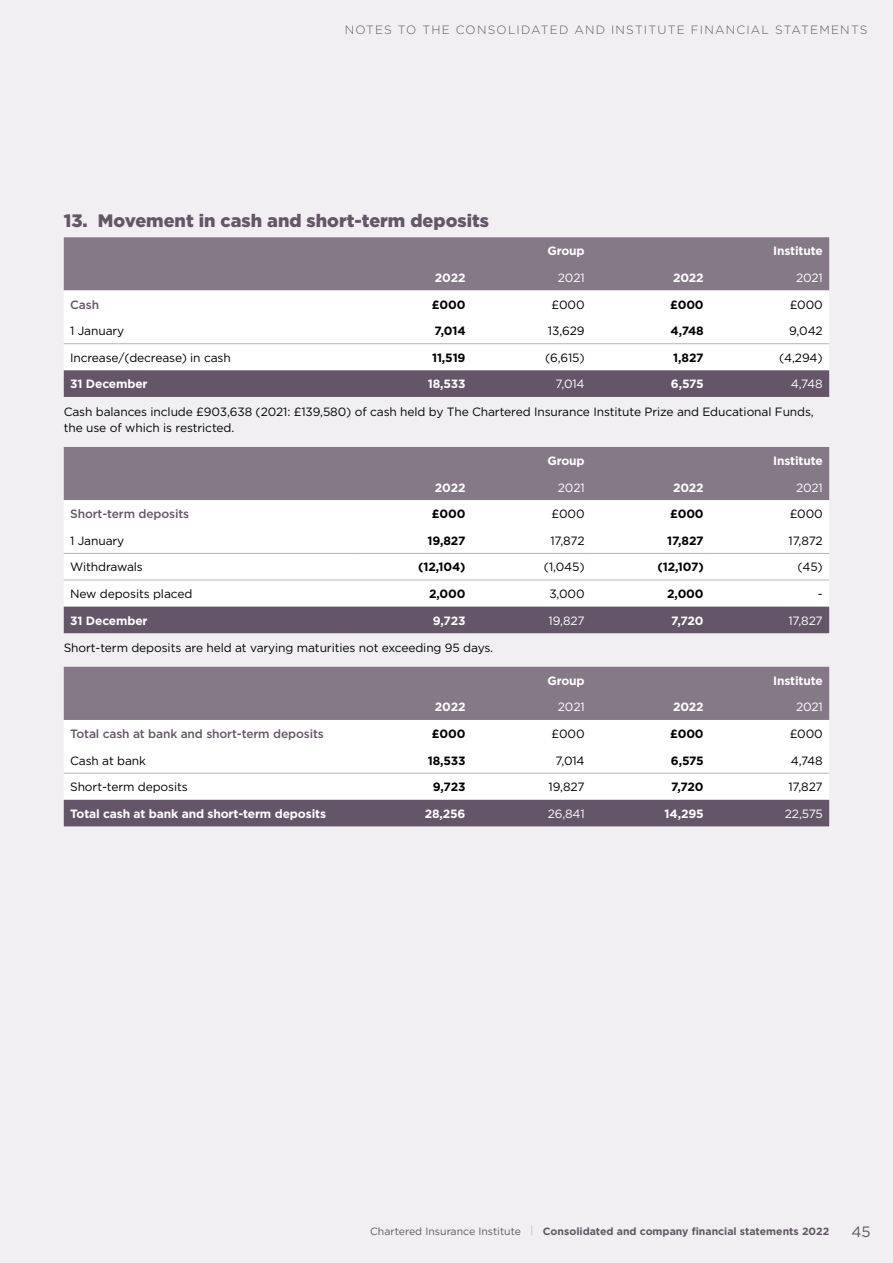
<style>
.page{position:relative;width:893px;height:1263px;background:#f1eff1}
.page>*{position:absolute;margin:0;border:0;box-sizing:border-box;transform-origin:0 0}
.t1{font:900 18px "Gotham";color:#645668}
.t2{font:15px "Gotham";color:#645668}
.t3{font:12px/16.5px "Gotham";letter-spacing:-.01em;color:#000408}
.t4{font:12px "Gotham";letter-spacing:-.01em;color:#000}
.t5{font:700 12px "Gotham";letter-spacing:-.01em;color:#fff}
.t6{font:700 12px "Gotham";letter-spacing:-.01em;color:#000}
.t7{font:12px "Gotham";letter-spacing:-.01em;color:#fff}
.t8{font:500 12px "Gotham";letter-spacing:-.01em;color:#645668}
.t9{font:300 12px "Gotham";letter-spacing:.1em;color:#645668}
.t10{font:700 10.5px "Gotham";color:#645668}
.s1{font-weight:400}
.s2{font-weight:300;color:#aaa0ab}
</style>
<div class="page">
<div style="left:64px;top:237px;width:765px;height:53px;background:#867987"></div>
<div style="left:64px;top:290px;width:765px;height:80px;background:#fff"></div>
<div style="left:64px;top:370px;width:765px;height:27px;background:#645668"></div>
<hr style="left:64px;top:343px;width:289px;height:1px;background:#bab2bb">
<hr style="left:353px;top:343px;width:119px;height:1px;background:#bab2bb">
<hr style="left:472px;top:343px;width:119px;height:1px;background:#bab2bb">
<hr style="left:591px;top:343px;width:119px;height:1px;background:#bab2bb">
<hr style="left:710px;top:343px;width:119px;height:1px;background:#bab2bb">
<div style="left:64px;top:447px;width:765px;height:53px;background:#867987"></div>
<div style="left:64px;top:501px;width:765px;height:106px;background:#fff"></div>
<div style="left:64px;top:607px;width:765px;height:26px;background:#645668"></div>
<hr style="left:64px;top:553px;width:289px;height:1px;background:#bab2bb">
<hr style="left:353px;top:553px;width:119px;height:1px;background:#bab2bb">
<hr style="left:472px;top:553px;width:119px;height:1px;background:#bab2bb">
<hr style="left:591px;top:553px;width:119px;height:1px;background:#bab2bb">
<hr style="left:710px;top:553px;width:119px;height:1px;background:#bab2bb">
<hr style="left:64px;top:580px;width:289px;height:1px;background:#bab2bb">
<hr style="left:353px;top:580px;width:119px;height:1px;background:#bab2bb">
<hr style="left:472px;top:580px;width:119px;height:1px;background:#bab2bb">
<hr style="left:591px;top:580px;width:119px;height:1px;background:#bab2bb">
<hr style="left:710px;top:580px;width:119px;height:1px;background:#bab2bb">
<div style="left:64px;top:667px;width:765px;height:53px;background:#867987"></div>
<div style="left:64px;top:720px;width:765px;height:80px;background:#fff"></div>
<div style="left:64px;top:800px;width:765px;height:26px;background:#645668"></div>
<hr style="left:64px;top:773px;width:289px;height:1px;background:#bab2bb">
<hr style="left:353px;top:773px;width:119px;height:1px;background:#bab2bb">
<hr style="left:472px;top:773px;width:119px;height:1px;background:#bab2bb">
<hr style="left:591px;top:773px;width:119px;height:1px;background:#bab2bb">
<hr style="left:710px;top:773px;width:119px;height:1px;background:#bab2bb">
<p class="t9" style="left:345px;top:22px;width:524px">NOTES TO THE CONSOLIDATED AND INSTITUTE FINANCIAL STATEMENTS</p>
<h1 class="t1" style="left:64px;top:208px;width:427px">13. Movement in cash and short-term deposits</h1>
<p class="t5" style="left:547px;top:243px;width:39px">Group</p>
<p class="t5" style="left:773px;top:243px;width:51px">Institute</p>
<p class="t5" style="left:435px;top:270px;width:32px">2022</p>
<p class="t7" style="left:558px;top:270px;width:28px">2021</p>
<p class="t5" style="left:673px;top:270px;width:32px">2022</p>
<p class="t7" style="left:796px;top:270px;width:28px">2021</p>
<p class="t8" style="left:70px;top:296px;width:30px">Cash</p>
<p class="t6" style="left:432px;top:296px;width:35px">£000</p>
<p class="t4" style="left:552px;top:297px;width:35px">£000</p>
<p class="t6" style="left:670px;top:296px;width:35px">£000</p>
<p class="t4" style="left:790px;top:297px;width:35px">£000</p>
<p class="t4" style="left:70px;top:323px;width:56px">1 January</p>
<p class="t6" style="left:435px;top:323px;width:32px">7,014</p>
<p class="t4" style="left:548px;top:323px;width:38px">13,629</p>
<p class="t6" style="left:670px;top:323px;width:35px">4,748</p>
<p class="t4" style="left:789px;top:323px;width:35px">9,042</p>
<p class="t4" style="left:70px;top:350px;width:162px">Increase/(decrease) in cash</p>
<p class="t6" style="left:432px;top:350px;width:35px">11,519</p>
<p class="t4" style="left:545px;top:350px;width:41px">(6,615)</p>
<p class="t6" style="left:673px;top:350px;width:32px">1,827</p>
<p class="t4" style="left:779px;top:350px;width:45px">(4,294)</p>
<p class="t5" style="left:70px;top:376px;width:79px">31 December</p>
<p class="t5" style="left:428px;top:376px;width:39px">18,533</p>
<p class="t7" style="left:556px;top:376px;width:31px">7,014</p>
<p class="t5" style="left:671px;top:376px;width:34px">6,575</p>
<p class="t7" style="left:791px;top:376px;width:34px">4,748</p>
<p class="t3" style="left:64px;top:403px;width:752px">Cash balances include £903,638 (2021: £139,580) of cash held by The Chartered Insurance Institute Prize and Educational Funds, the use of which is restricted.</p>
<p class="t5" style="left:547px;top:453px;width:39px">Group</p>
<p class="t5" style="left:773px;top:453px;width:51px">Institute</p>
<p class="t5" style="left:435px;top:479px;width:32px">2022</p>
<p class="t7" style="left:558px;top:480px;width:28px">2021</p>
<p class="t5" style="left:673px;top:479px;width:32px">2022</p>
<p class="t7" style="left:796px;top:480px;width:28px">2021</p>
<p class="t8" style="left:70px;top:506px;width:121px">Short-term deposits</p>
<p class="t6" style="left:432px;top:506px;width:35px">£000</p>
<p class="t4" style="left:552px;top:506px;width:35px">£000</p>
<p class="t6" style="left:670px;top:506px;width:35px">£000</p>
<p class="t4" style="left:790px;top:506px;width:35px">£000</p>
<p class="t4" style="left:70px;top:533px;width:56px">1 January</p>
<p class="t6" style="left:427px;top:533px;width:40px">19,827</p>
<p class="t4" style="left:550px;top:533px;width:36px">17,872</p>
<p class="t6" style="left:667px;top:533px;width:38px">17,827</p>
<p class="t4" style="left:789px;top:533px;width:36px">17,872</p>
<p class="t4" style="left:70px;top:559px;width:74px">Withdrawals</p>
<p class="t6" style="left:418px;top:559px;width:49px">(12,104)</p>
<p class="t4" style="left:544px;top:559px;width:42px">(1,045)</p>
<p class="t6" style="left:657px;top:559px;width:48px">(12,107)</p>
<p class="t4" style="left:797px;top:559px;width:27px">(45)</p>
<p class="t4" style="left:70px;top:586px;width:124px">New deposits placed</p>
<p class="t6" style="left:429px;top:586px;width:38px">2,000</p>
<p class="t4" style="left:549px;top:586px;width:37px">3,000</p>
<p class="t6" style="left:667px;top:586px;width:38px">2,000</p>
<p class="t4" style="left:818px;top:586px;width:6px">-</p>
<p class="t5" style="left:70px;top:612px;width:79px">31 December</p>
<p class="t5" style="left:433px;top:612px;width:34px">9,723</p>
<p class="t7" style="left:549px;top:613px;width:38px">19,827</p>
<p class="t5" style="left:671px;top:612px;width:34px">7,720</p>
<p class="t7" style="left:788px;top:613px;width:36px">17,827</p>
<p class="t3" style="left:64px;top:639px;width:431px">Short-term deposits are held at varying maturities not exceeding 95 days.</p>
<p class="t5" style="left:547px;top:673px;width:39px">Group</p>
<p class="t5" style="left:773px;top:673px;width:51px">Institute</p>
<p class="t5" style="left:435px;top:699px;width:32px">2022</p>
<p class="t7" style="left:558px;top:699px;width:28px">2021</p>
<p class="t5" style="left:673px;top:699px;width:32px">2022</p>
<p class="t7" style="left:796px;top:699px;width:28px">2021</p>
<p class="t8" style="left:70px;top:726px;width:255px">Total cash at bank and short-term deposits</p>
<p class="t6" style="left:432px;top:726px;width:35px">£000</p>
<p class="t4" style="left:552px;top:726px;width:35px">£000</p>
<p class="t6" style="left:670px;top:726px;width:35px">£000</p>
<p class="t4" style="left:790px;top:726px;width:35px">£000</p>
<p class="t4" style="left:70px;top:753px;width:77px">Cash at bank</p>
<p class="t6" style="left:428px;top:752px;width:39px">18,533</p>
<p class="t4" style="left:556px;top:753px;width:31px">7,014</p>
<p class="t6" style="left:671px;top:752px;width:34px">6,575</p>
<p class="t4" style="left:791px;top:753px;width:34px">4,748</p>
<p class="t4" style="left:70px;top:779px;width:119px">Short-term deposits</p>
<p class="t6" style="left:433px;top:779px;width:34px">9,723</p>
<p class="t4" style="left:549px;top:779px;width:38px">19,827</p>
<p class="t6" style="left:671px;top:779px;width:34px">7,720</p>
<p class="t4" style="left:788px;top:779px;width:36px">17,827</p>
<p class="t5" style="left:70px;top:806px;width:257px">Total cash at bank and short-term deposits</p>
<p class="t5" style="left:425px;top:806px;width:42px">28,256</p>
<p class="t7" style="left:548px;top:806px;width:38px">26,841</p>
<p class="t5" style="left:665px;top:806px;width:41px">14,295</p>
<p class="t7" style="left:785px;top:806px;width:39px">22,575</p>
<p class="t10" style="left:370px;top:1224px;width:460px"><span class="s1">Chartered Insurance Institute</span> <span class="s2">|</span> Consolidated and company financial statements 2022</p>
<p class="t2" style="left:851px;top:1222px;width:21px">45</p>
</div>
